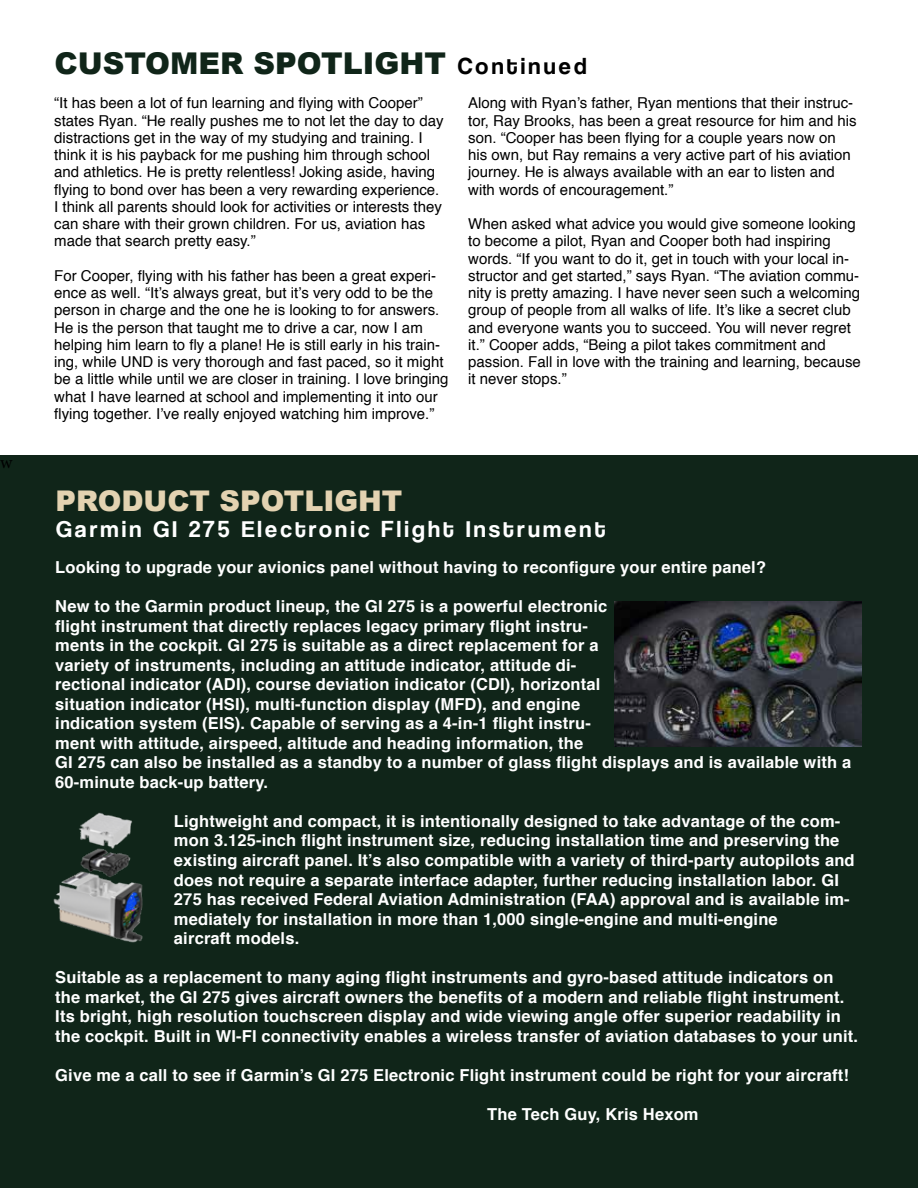
<style>
.page{position:relative;width:918px;height:1188px;background:#fff}
.page>*{position:absolute;margin:0;border:0;box-sizing:border-box;transform-origin:0 0}
.t1{font:900 30px "Arial";color:#102519}
.t2{font:900 28.5px "Arial";color:#e3d2b1}
.t3{font:24px "Coolvetica Rg";letter-spacing:.13em;color:#fff}
.t4{font:18px "Minion Pro";color:#000}
.t5{font:700 16.5px/19.5px "Helvetica";letter-spacing:.01em;color:#fff}
.t6{font:15px/17.2px "Helvetica";color:#000}
.s1{font-family:"Coolvetica Rg";font-weight:400;font-size:24px;color:#000}
</style>
<div class="page">
<div style="left:0;top:455px;width:918px;height:733px;background:#102519"></div>
<img style="left:615px;top:601px;width:246px;height:146px">
<img style="left:53px;top:812px;width:90px;height:131px">
<p class="t4" style="left:0;top:451px;width:14px">w</p>
<h1 class="t1" style="left:55px;top:42px;width:534px">CUSTOMER SPOTLIGHT <span class="s1">Continued</span></h1>
<p class="t6" style="left:54px;top:95px;width:391px">“It has been a lot of fun learning and flying with Cooper” states Ryan. “He really pushes me to not let the day to day distractions get in the way of my studying and training. I think it is his payback for me pushing him through school and athletics. He is pretty relentless! Joking aside, having flying to bond over has been a very rewarding experience.<br>I think all parents should look for activities or interests they can share with their grown children. For us, aviation has made that search pretty easy.”</p>
<p class="t6" style="left:54px;top:267px;width:396px">For Cooper, flying with his father has been a great experi&shy;ence as well. “It’s always great, but it’s very odd to be the person in charge and the one he is looking to for answers.<br>He is the person that taught me to drive a car, now I am helping him learn to fly a plane! He is still early in his train&shy;ing, while UND is very thorough and fast paced, so it might be a little while until we are closer in training. I love bringing what I have learned at school and implementing it into our flying together. I’ve really enjoyed watching him improve.”</p>
<p class="t6" style="left:468px;top:95px;width:390px">Along with Ryan’s father, Ryan mentions that their instruc&shy;tor, Ray Brooks, has been a great resource for him and his son. “Cooper has been flying for a couple years now on his own, but Ray remains a very active part of his aviation journey. He is always available with an ear to listen and with words of encouragement.”</p>
<p class="t6" style="left:468px;top:216px;width:394px">When asked what advice you would give someone looking to become a pilot, Ryan and Cooper both had inspiring words. “If you want to do it, get in touch with your local in&shy;structor and get started,” says Ryan. “The aviation commu&shy;nity is pretty amazing. I have never seen such a welcoming group of people from all walks of life. It’s like a secret club and everyone wants you to succeed. You will never regret it.” Cooper adds, “Being a pilot takes commitment and passion. Fall in love with the training and learning, because it never stops.”</p>
<h2 class="t2" style="left:55px;top:480px;width:349px">PRODUCT SPOTLIGHT</h2>
<h3 class="t3" style="left:56px;top:515px;width:551px">Garmin GI 275 Electronic Flight Instrument</h3>
<p class="t5" style="left:55px;top:558px;width:712px">Looking to upgrade your avionics panel without having to reconfigure your entire panel?</p>
<p class="t5" style="left:55px;top:597px;width:797px">New to the Garmin product lineup, the GI 275 is a powerful electronic<br>flight instrument that directly replaces legacy primary flight instru-<br>ments in the cockpit. GI 275 is suitable as a direct replacement for a<br>variety of instruments, including an attitude indicator, attitude di-<br>rectional indicator (ADI), course deviation indicator (CDI), horizontal<br>situation indicator (HSI), multi-function display (MFD), and engine<br>indication system (EIS). Capable of serving as a 4-in-1 flight instru-<br>ment with attitude, airspeed, altitude and heading information, the<br>GI 275 can also be installed as a standby to a number of glass flight displays and is available with a 60-minute back-up battery.</p>
<p class="t5" style="left:174px;top:812px;width:682px">Lightweight and compact, it is intentionally designed to take advantage of the com&shy;mon 3.125-inch flight instrument size, reducing installation time and preserving the existing aircraft panel. It’s also compatible with a variety of third-party autopilots and does not require a separate interface adapter, further reducing installation labor. GI 275 has received Federal Aviation Administration (FAA) approval and is available im&shy;mediately for installation in more than 1,000 single-engine and multi-engine<br>aircraft models.</p>
<p class="t5" style="left:55px;top:968px;width:804px">Suitable as a replacement to many aging flight instruments and gyro-based attitude indicators on the market, the GI 275 gives aircraft owners the benefits of a modern and reliable flight instrument.<br>Its bright, high resolution touchscreen display and wide viewing angle offer superior readability in the cockpit. Built in WI-FI connectivity enables a wireless transfer of aviation databases to your unit.</p>
<p class="t5" style="left:55px;top:1065px;width:795px">Give me a call to see if Garmin’s GI 275 Electronic Flight instrument could be right for your aircraft!</p>
<p class="t5" style="left:487px;top:1104px;width:213px">The Tech Guy, Kris Hexom</p>
</div>
